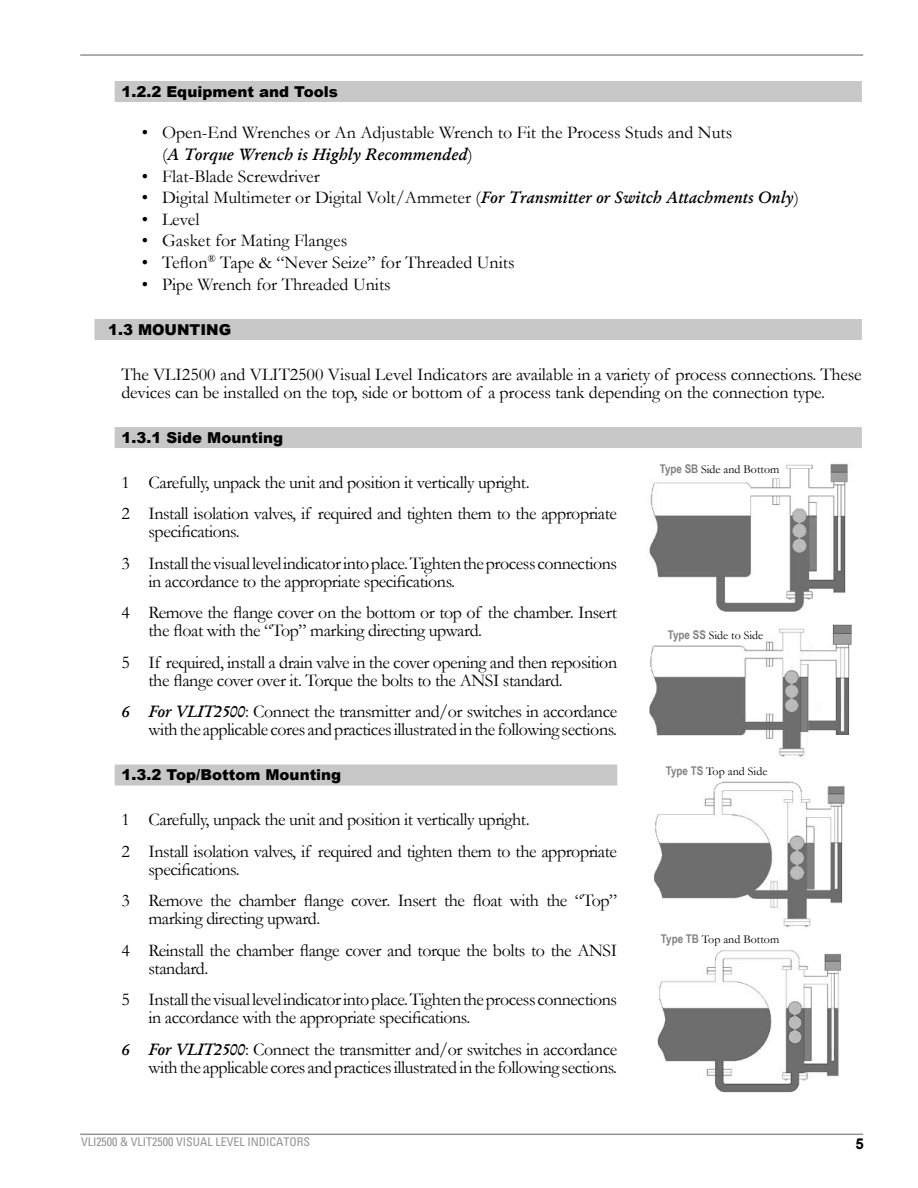
<style>
.page{position:relative;width:918px;height:1188px;background:#fff}
.page>*{position:absolute;margin:0;border:0;box-sizing:border-box;transform-origin:0 0}
.t1{font:18px/18px "Garamond";letter-spacing:-.025em;color:#000}
.t2{font:18px "Garamond";color:#000}
.t3{font:16.5px "Garamond Kursiv Halbfett";color:#000}
.Sub-Section_Subtitle{font:900 15px "Arial";color:#000}
.Sub-Section_Title{font:900 15px "Arial";color:#000}
.t4{font:700 15px "Arial";color:#000}
.t5{font:12px "Garamond";color:#000}
.t6{font:condensed 12px "Univers";color:#949494}
.s1{font-family:"Garamond";font-size:18px}
.s2{font-family:"Garamond Kursiv Halbfett";font-size:16.5px}
.s3{font-family:"Arial Narrow";font-weight:700;color:#818181}
</style>
<div class="page">
<hr style="left:80px;top:1134px;width:783px;height:1px;background:#949494">
<hr style="left:80px;top:54px;width:783px;height:2px;background:#949494">
<div style="left:115px;top:81px;width:747px;height:21px;background:#c7c7c7"></div>
<div style="left:94px;top:319px;width:768px;height:21px;background:#c7c7c7"></div>
<div style="left:115px;top:427px;width:747px;height:21px;background:#c7c7c7"></div>
<div style="left:115px;top:765px;width:502px;height:21px;background:#c7c7c7"></div>
<img style="left:649px;top:463px;width:199px;height:149px">
<img style="left:649px;top:624px;width:203px;height:133px">
<img style="left:657px;top:950px;width:185px;height:143px">
<img style="left:654px;top:781px;width:191px;height:147px">
<p class="Sub-Section_Subtitle" style="left:122px;top:80px;width:218px">1.2.2 Equipment and Tools</p>
<p class="t2" style="left:142px;top:121px;width:592px">• Open-End Wrenches or An Adjustable Wrench to Fit the Process Studs and Nuts</p>
<p class="t3" style="left:162px;top:144px;width:312px"><span class="s1">(</span>A Torque Wrench is Highly Recommended<span class="s1">)</span></p>
<p class="t2" style="left:142px;top:164px;width:180px">• Flat-Blade Screwdriver</p>
<p class="t2" style="left:142px;top:186px;width:659px">• Digital Multimeter or Digital Volt/Ammeter (<span class="s2">For Transmitter or Switch Attachments Only</span>)</p>
<p class="t1" style="left:142px;top:210px;width:59px">• Level</p>
<p class="t2" style="left:142px;top:229px;width:207px">• Gasket for Mating Flanges</p>
<p class="t2" style="left:142px;top:250px;width:375px">• Teflon<sup>®</sup> Tape &amp; “Never Seize” for Threaded Units</p>
<p class="t2" style="left:142px;top:272px;width:251px">• Pipe Wrench for Threaded Units</p>
<p class="Sub-Section_Title" style="left:108px;top:318px;width:125px">1.3 MOUNTING</p>
<p class="t1" style="left:122px;top:365px;width:742px">The VLI2500 and VLIT2500 Visual Level Indicators are available in a variety of process connections. These devices can be installed on the top, side or bottom of a process tank depending on the connection type.</p>
<p class="Sub-Section_Subtitle" style="left:122px;top:426px;width:163px">1.3.1 Side Mounting</p>
<p class="t1" style="left:122px;top:473px;width:410px">1 Carefully, unpack the unit and position it vertically upright.</p>
<p class="t1" style="left:148px;top:504px;width:470px;text-indent:-27px">2 Install isolation valves, if required and tighten them to the appropriate specifications.</p>
<p class="t1" style="left:148px;top:554px;width:470px;text-indent:-27px">3 Install the visual level indicator into place. Tighten the process connections in accordance to the appropriate specifications.</p>
<p class="t1" style="left:148px;top:603px;width:470px;text-indent:-27px">4 Remove the flange cover on the bottom or top of the chamber. Insert the float with the “Top” marking directing upward.</p>
<p class="t1" style="left:148px;top:653px;width:470px;text-indent:-27px">5 If required, install a drain valve in the cover opening and then reposition the flange cover over it. Torque the bolts to the ANSI standard.</p>
<p class="t1" style="left:122px;top:702px;width:497px;text-align:right"><span class="s2">6 For VLIT2500</span>: Connect the transmitter and/or switches in accordance with the applicable cores and practices illustrated in the following sections.</p>
<p class="Sub-Section_Subtitle" style="left:122px;top:764px;width:221px">1.3.2 Top/Bottom Mounting</p>
<p class="t1" style="left:122px;top:810px;width:410px">1 Carefully, unpack the unit and position it vertically upright.</p>
<p class="t1" style="left:148px;top:842px;width:470px;text-indent:-27px">2 Install isolation valves, if required and tighten them to the appropriate specifications.</p>
<p class="t1" style="left:148px;top:891px;width:470px;text-indent:-27px">3 Remove the chamber flange cover. Insert the float with the “Top” marking directing upward.</p>
<p class="t1" style="left:148px;top:941px;width:470px;text-indent:-27px">4 Reinstall the chamber flange cover and torque the bolts to the ANSI standard.</p>
<p class="t1" style="left:148px;top:990px;width:470px;text-indent:-27px">5 Install the visual level indicator into place. Tighten the process connections in accordance with the appropriate specifications.</p>
<p class="t1" style="left:122px;top:1040px;width:497px;text-align:right"><span class="s2">6 For VLIT2500</span>: Connect the transmitter and/or switches in accordance with the applicable cores and practices illustrated in the following sections.</p>
<p class="t5" style="left:660px;top:461px;width:121px"><span class="s3">Type SB</span> Side and Bottom</p>
<p class="t5" style="left:668px;top:627px;width:97px"><span class="s3">Type SS</span> Side to Side</p>
<p class="t5" style="left:666px;top:763px;width:103px"><span class="s3">Type TS</span> Top and Side</p>
<p class="t5" style="left:661px;top:931px;width:120px"><span class="s3">Type TB</span> Top and Bottom</p>
<p class="t6" style="left:81px;top:1135px;width:231px">VLI2500 &amp; VLIT2500 VISUAL LEVEL INDICATORS</p>
<p class="t4" style="left:856px;top:1133px;width:10px">5</p>
</div>
